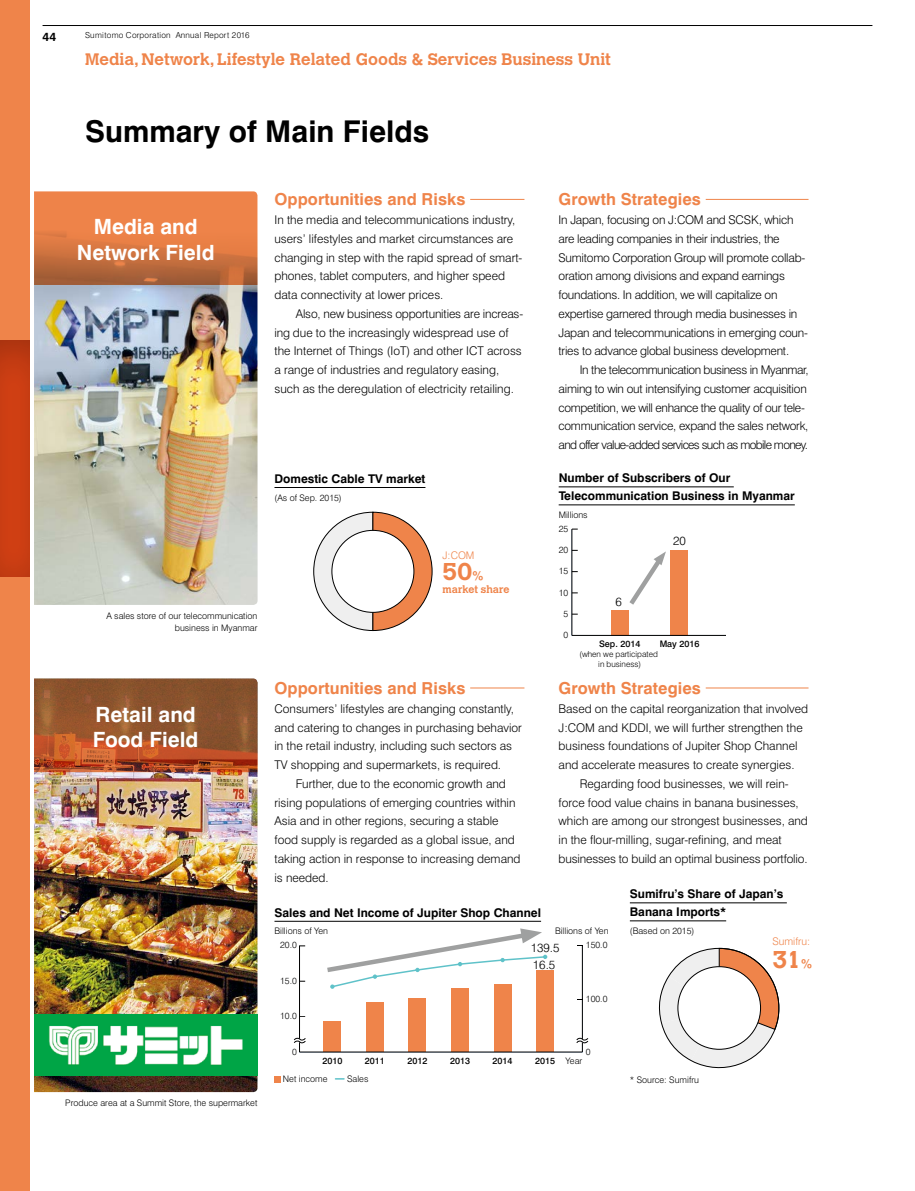
<style>
.page{position:relative;width:915px;height:1191px;background:#fff}
.page>*{position:absolute;margin:0;border:0;box-sizing:border-box;transform-origin:0 0}
.t1{font:700 30px "Swiss 721 BT";color:#000}
.t2{font:700 24px "Calvert MT Std";color:#ef844a}
.t3{font:700 21px/25.5px "Swiss 721 BT";color:#fff;text-align:center}
.t4{font:700 16.5px "Swiss 721 BT";letter-spacing:.005em;color:#ef844a}
.t5{font:700 16.5px "Calvert MT Std";color:#ef844a}
.t6{font:300 12px/18.8px "Swiss 721 BT";color:#000}
.t7{font:300 12px/18.8px "Swiss 721 BT";letter-spacing:-.02em;color:#000}
.t8{font:300 12px/18.8px "Swiss 721 BT";letter-spacing:-.03em;color:#000}
.t9{font:700 12px/18px "Swiss 721 BT";color:#000}
.t10{font:300 10.5px "Swiss 721 BT";color:#ef844a}
.t11{font:700 10.5px "Calvert MT Std";color:#ef844a}
.t12{font:300 9px/12px "Swiss 721 BT";color:#000;text-align:right}
.t13{font:500 9px "Swiss 721 BT";color:#000}
.t14{font:300 8.25px "Swiss 721 BT";letter-spacing:.025em;color:#000}
.t15{font:300 8.25px/9.8px "Swiss 721 BT";color:#000;text-align:center}
.s1{font-size:12px}
</style>
<div class="page">
<div style="left:0;top:0;width:30px;height:1191px;background:#ef844a"></div>
<div style="left:0;top:339px;width:30px;height:238px;background:#000;opacity:.3"></div>
<img style="left:34px;top:285px;width:223px;height:320px">
<img style="left:34px;top:772px;width:223px;height:320px">
<svg style="left:313px;top:512px;width:119px;height:119px"></svg>
<div style="left:332px;top:530px;width:82px;height:82px;background:#fff;border-radius:50%"></div>
<div style="left:331px;top:530px;width:83px;height:82px;border:1px solid #000;border-radius:50%"></div>
<svg style="left:658px;top:948px;width:121px;height:121px"></svg>
<div style="left:677px;top:966px;width:83px;height:83px;background:#fff;border-radius:50%"></div>
<div style="left:677px;top:966px;width:83px;height:83px;border:1px solid #000;border-radius:50%"></div>
<hr style="left:299px;top:945px;width:1px;height:107px;background:#000">
<hr style="left:582px;top:945px;width:1px;height:107px;background:#000">
<svg style="left:576px;top:1036px;width:13px;height:8px"></svg>
<svg style="left:294px;top:1037px;width:12px;height:7px"></svg>
<div style="left:324px;top:1021px;width:17px;height:31px;background:#ef844a"></div>
<div style="left:366px;top:1002px;width:17px;height:50px;background:#ef844a"></div>
<div style="left:409px;top:998px;width:17px;height:54px;background:#ef844a"></div>
<div style="left:451px;top:988px;width:17px;height:64px;background:#ef844a"></div>
<div style="left:494px;top:984px;width:17px;height:68px;background:#ef844a"></div>
<div style="left:536px;top:970px;width:17px;height:82px;background:#ef844a"></div>
<hr style="left:299px;top:1051px;width:283px;height:1px;background:#000">
<img style="left:34px;top:1014px;width:223px;height:61px">
<hr style="left:571px;top:529px;width:1px;height:106px;background:#000">
<div style="left:611px;top:610px;width:17px;height:25px;background:#ef844a"></div>
<div style="left:670px;top:550px;width:17px;height:85px;background:#ef844a"></div>
<hr style="left:571px;top:635px;width:154px;height:1px;background:#000">
<svg style="left:629px;top:552px;width:36px;height:53px"></svg>
<svg style="left:34px;top:191px;width:223px;height:94px;background:#d87844"></svg>
<svg style="left:34px;top:678px;width:223px;height:94px;background:#9b532d"></svg>
<hr style="left:470px;top:199px;width:54px;height:1px;background:#ef844a">
<hr style="left:705px;top:199px;width:103px;height:1px;background:#ef844a">
<hr style="left:274px;top:487px;width:151px;height:1px;background:#000">
<hr style="left:558px;top:486px;width:175px;height:1px;background:#000">
<hr style="left:558px;top:504px;width:236px;height:1px;background:#000">
<hr style="left:470px;top:687px;width:54px;height:1px;background:#ef844a">
<hr style="left:705px;top:687px;width:103px;height:1px;background:#ef844a">
<hr style="left:629px;top:902px;width:157px;height:1px;background:#000">
<hr style="left:629px;top:920px;width:97px;height:1px;background:#000">
<hr style="left:274px;top:921px;width:267px;height:1px;background:#000">
<svg style="left:274px;top:1076px;width:6px;height:6px"></svg>
<svg style="left:327px;top:928px;width:220px;height:60px"></svg>
<hr style="left:43px;top:25px;width:829px;height:1px;background:#000">
<p class="t9" style="left:43px;top:28px;width:15px">44</p>
<p class="t14" style="left:85px;top:30px;width:166px">Sumitomo Corporation Annual Report 2016</p>
<h3 class="t5" style="left:85px;top:48px;width:527px">Media, Network, Lifestyle Related Goods &amp; Services Business Unit</h3>
<h1 class="t1" style="left:85px;top:113px;width:345px">Summary of Main Fields</h1>
<h3 class="t3" style="left:77px;top:214px;width:139px">Media and<br>Network Field</h3>
<h3 class="t4" style="left:274px;top:189px;width:192px">Opportunities and Risks</h3>
<p class="t6" style="left:274px;top:210px;width:249px">In the media and telecommunications industry, users’ lifestyles and market circumstances are changing in step with the rapid spread of smart&shy;phones, tablet computers, and higher speed data connectivity at lower prices.</p>
<p class="t6" style="left:274px;top:304px;width:250px;text-indent:21px">Also, new business opportunities are increas&shy;ing due to the increasingly widespread use of the Internet of Things (IoT) and other ICT across a range of industries and regulatory easing, such as the deregulation of electricity retailing.</p>
<p class="t9" style="left:274px;top:469px;width:152px">Domestic Cable TV market</p>
<p class="t12" style="left:274px;top:491px;width:69px">(As of Sep. 2015)</p>
<p class="t12" style="left:106px;top:609px;width:153px">A sales store of our telecommunication business in Myanmar</p>
<p class="t10" style="left:442px;top:548px;width:33px">J:COM</p>
<h2 class="t2" style="left:442px;top:557px;width:43px">50<span class="s1">%</span></h2>
<p class="t11" style="left:442px;top:583px;width:68px">market share</p>
<h3 class="t3" style="left:93px;top:701px;width:107px;text-align:left">Retail and<br>Food Field</h3>
<h3 class="t4" style="left:274px;top:678px;width:192px">Opportunities and Risks</h3>
<p class="t6" style="left:274px;top:699px;width:249px">Consumers’ lifestyles are changing constantly, and catering to changes in purchasing behavior in the retail industry, including such sectors as TV shopping and supermarkets, is required.</p>
<p class="t6" style="left:274px;top:774px;width:247px;text-indent:21px">Further, due to the economic growth and rising populations of emerging countries within Asia and in other regions, securing a stable food supply is regarded as a global issue, and taking action in response to increasing demand is needed.</p>
<h3 class="t4" style="left:558px;top:189px;width:144px">Growth Strategies</h3>
<p class="t7" style="left:558px;top:210px;width:251px">In Japan, focusing on J:COM and SCSK, which are leading companies in their industries, the Sumitomo Corporation Group will promote collab&shy;oration among divisions and expand earnings foundations. In addition, we will capitalize on expertise garnered through media businesses in Japan and telecommunications in emerging coun&shy;tries to advance global business development.</p>
<p class="t8" style="left:558px;top:360px;width:251px;text-indent:21px">In the telecommunication business in Myanmar, aiming to win out intensifying customer acquisition competition, we will enhance the quality of our tele&shy;communication service, expand the sales network, and offer value-added services such as mobile money.</p>
<p class="t9" style="left:558px;top:469px;width:237px">Number of Subscribers of Our<br>Telecommunication Business in Myanmar</p>
<p class="t12" style="left:558px;top:509px;width:31px">Millions</p>
<p class="t12" style="left:558px;top:522px;width:11px">25</p>
<p class="t12" style="left:558px;top:544px;width:11px">20</p>
<p class="t12" style="left:558px;top:565px;width:11px">15</p>
<p class="t12" style="left:558px;top:586px;width:11px">10</p>
<p class="t12" style="left:563px;top:607px;width:6px">5</p>
<p class="t12" style="left:563px;top:629px;width:6px">0</p>
<p class="t6" style="left:615px;top:592px;width:8px">6</p>
<p class="t6" style="left:673px;top:531px;width:14px">20</p>
<p class="t13" style="left:599px;top:638px;width:43px">Sep. 2014</p>
<p class="t13" style="left:659px;top:638px;width:41px">May 2016</p>
<p class="t15" style="left:579px;top:649px;width:80px">(when we participated in business)</p>
<h3 class="t4" style="left:558px;top:678px;width:144px">Growth Strategies</h3>
<p class="t6" style="left:558px;top:699px;width:251px">Based on the capital reorganization that involved</p>
<p class="t6" style="left:558px;top:717px;width:245px">J:COM and KDDI, we will further strengthen the</p>
<p class="t6" style="left:558px;top:736px;width:240px">business foundations of Jupiter Shop Channel</p>
<p class="t6" style="left:558px;top:755px;width:237px">and accelerate measures to create synergies.</p>
<p class="t6" style="left:579px;top:774px;width:210px">Regarding food businesses, we will rein-</p>
<p class="t6" style="left:558px;top:792px;width:242px">force food value chains in banana businesses,</p>
<p class="t6" style="left:558px;top:811px;width:251px">which are among our strongest businesses, and</p>
<p class="t6" style="left:558px;top:830px;width:225px">in the flour-milling, sugar-refining, and meat</p>
<p class="t6" style="left:558px;top:849px;width:250px">businesses to build an optimal business portfolio.</p>
<p class="t9" style="left:629px;top:885px;width:155px">Sumifru’s Share of Japan’s</p>
<p class="t12" style="left:65px;top:1096px;width:194px">Produce area at a Summit Store, the supermarket</p>
<p class="t9" style="left:274px;top:903px;width:268px">Sales and Net Income of Jupiter Shop Channel</p>
<p class="t9" style="left:629px;top:903px;width:98px">Banana Imports*</p>
<p class="t12" style="left:274px;top:925px;width:55px">Billions of Yen</p>
<p class="t12" style="left:555px;top:925px;width:55px">Billions of Yen</p>
<p class="t12" style="left:629px;top:925px;width:66px">(Based on 2015)</p>
<p class="t12" style="left:280px;top:939px;width:18px">20.0</p>
<p class="t12" style="left:280px;top:974px;width:18px">15.0</p>
<p class="t12" style="left:280px;top:1010px;width:18px">10.0</p>
<p class="t12" style="left:292px;top:1045px;width:6px">0</p>
<p class="t6" style="left:530px;top:938px;width:30px;line-height:17.2px">139.5<br>16.5</p>
<p class="t12" style="left:585px;top:939px;width:23px">150.0</p>
<p class="t12" style="left:585px;top:992px;width:23px">100.0</p>
<p class="t12" style="left:585px;top:1045px;width:6px">0</p>
<p class="t13" style="left:322px;top:1055px;width:22px">2010</p>
<p class="t13" style="left:365px;top:1055px;width:22px">2011</p>
<p class="t13" style="left:407px;top:1055px;width:22px">2012</p>
<p class="t13" style="left:450px;top:1055px;width:22px">2013</p>
<p class="t13" style="left:492px;top:1055px;width:22px">2014</p>
<p class="t13" style="left:535px;top:1055px;width:22px">2015</p>
<p class="t12" style="left:565px;top:1054px;width:18px">Year</p>
<p class="t12" style="left:283px;top:1073px;width:46px">Net income</p>
<p class="t12" style="left:347px;top:1073px;width:23px">Sales</p>
<p class="t12" style="left:629px;top:1074px;width:71px">* Source: Sumifru</p>
<p class="t10" style="left:772px;top:934px;width:39px">Sumifru:</p>
<h2 class="t2" style="left:772px;top:944px;width:42px">31<span class="s1">%</span></h2>
</div>
